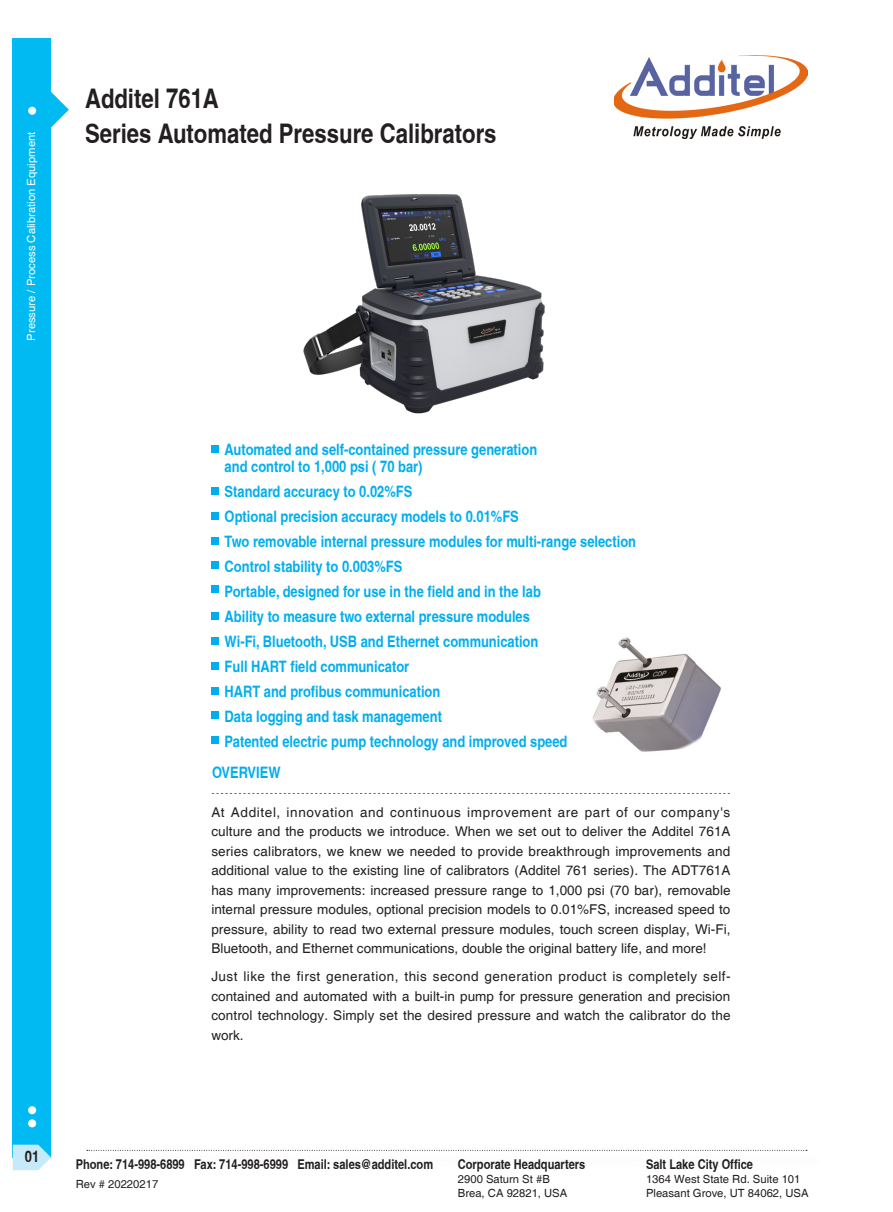
<style>
.page{position:relative;width:893px;height:1212px;background:#fff}
.page>*{position:absolute;margin:0;border:0;box-sizing:border-box;transform-origin:0 0}
.t1{font:700 condensed 27px "Helvetica";color:#231f20}
.t2{font:700 condensed 15.75px/16.5px "Helvetica";color:#00aeef}
.t3{font:700 condensed 15.75px "Helvetica";color:#231f20}
.t4{font:13.5px/19.5px "Helvetica";color:#231f20;text-align:justify}
.t5{font:700 condensed 13.5px "Helvetica";color:#231f20}
.t6{font:11.25px/13.5px "Helvetica";color:#231f20}
.t7{font:11.25px "Helvetica";color:#fff}
</style>
<div class="page">
<div style="left:13px;top:38px;width:38px;height:1119px;background:#00baf1"></div>
<svg style="left:51px;top:92px;width:18px;height:36px"></svg>
<div style="left:28px;top:107px;width:8px;height:8px;background:#fff;border-radius:50%"></div>
<div style="left:28px;top:1119px;width:8px;height:8px;background:#fff;border-radius:50%"></div>
<div style="left:28px;top:1106px;width:8px;height:8px;background:#fff;border-radius:50%"></div>
<svg style="left:13px;top:1145px;width:38px;height:25px"></svg>
<svg style="left:87px;top:1150px;width:720px;height:1px"></svg>
<img style="left:614px;top:56px;width:193px;height:83px">
<svg style="left:212px;top:793px;width:518px;height:1px"></svg>
<img style="left:303px;top:194px;width:242px;height:220px">
<img style="left:592px;top:637px;width:129px;height:115px">
<div style="left:211px;top:446px;width:8px;height:7px;background:#00aeef"></div>
<div style="left:211px;top:487px;width:8px;height:7px;background:#00aeef"></div>
<div style="left:211px;top:512px;width:8px;height:8px;background:#00aeef"></div>
<div style="left:211px;top:537px;width:8px;height:7px;background:#00aeef"></div>
<div style="left:211px;top:562px;width:8px;height:7px;background:#00aeef"></div>
<div style="left:212px;top:586px;width:7px;height:7px;background:#00aeef"></div>
<div style="left:211px;top:613px;width:8px;height:7px;background:#00aeef"></div>
<div style="left:211px;top:638px;width:8px;height:7px;background:#00aeef"></div>
<div style="left:211px;top:662px;width:8px;height:8px;background:#00aeef"></div>
<div style="left:211px;top:687px;width:8px;height:7px;background:#00aeef"></div>
<div style="left:212px;top:711px;width:7px;height:7px;background:#00aeef"></div>
<div style="left:212px;top:737px;width:7px;height:7px;background:#00aeef"></div>
<p class="t7" style="left:25px;top:341px;width:210px;rotate:-90deg">Pressure / Process Calibration Equipment</p>
<p class="t1" style="left:85px;top:82px;width:135px">Additel 761A</p>
<p class="t1" style="left:85px;top:117px;width:413px">Series Automated Pressure Calibrators</p>
<p class="t2" style="left:225px;top:441px;width:314px">Automated and self-contained pressure generation and control to 1,000 psi ( 70 bar)</p>
<p class="t2" style="left:225px;top:483px;width:189px">Standard accuracy to 0.02%FS</p>
<p class="t2" style="left:225px;top:508px;width:296px">Optional precision accuracy models to 0.01%FS</p>
<p class="t2" style="left:225px;top:533px;width:413px">Two removable internal pressure modules for multi-range selection</p>
<p class="t2" style="left:225px;top:558px;width:179px">Control stability to 0.003%FS</p>
<p class="t2" style="left:225px;top:583px;width:318px">Portable, designed for use in the field and in the lab</p>
<p class="t2" style="left:225px;top:608px;width:307px">Ability to measure two external pressure modules</p>
<p class="t2" style="left:225px;top:633px;width:315px">Wi-Fi, Bluetooth, USB and Ethernet communication</p>
<p class="t2" style="left:225px;top:658px;width:186px">Full HART field communicator</p>
<p class="t2" style="left:225px;top:683px;width:217px">HART and profibus communication</p>
<p class="t2" style="left:225px;top:708px;width:219px">Data logging and task management</p>
<p class="t2" style="left:225px;top:733px;width:344px">Patented electric pump technology and improved speed</p>
<p class="t2" style="left:212px;top:764px;width:70px">OVERVIEW</p>
<p class="t4" style="left:211px;top:803px;width:521px">At Additel, innovation and continuous improvement are part of our company's culture and the products we introduce. When we set out to deliver the Additel 761A series calibrators, we knew we needed to provide breakthrough improvements and additional value to the existing line of calibrators (Additel 761 series). The ADT761A has many improvements: increased pressure range to 1,000 psi (70 bar), removable internal pressure modules, optional precision models to 0.01%FS, increased speed to pressure, ability to read two external pressure modules, touch screen display, Wi-Fi, Bluetooth, and Ethernet communications, double the original battery life, and more!</p>
<p class="t4" style="left:211px;top:967px;width:521px">Just like the first generation, this second generation product is completely self&shy;contained and automated with a built-in pump for pressure generation and precision control technology. Simply set the desired pressure and watch the calibrator do the work.</p>
<p class="t3" style="left:25px;top:1147px;width:16px">01</p>
<p class="t5" style="left:76px;top:1156px;width:359px">Phone: 714-998-6899 Fax: 714-998-6999 Email: sales@additel.com</p>
<p class="t6" style="left:76px;top:1177px;width:84px">Rev # 20220217</p>
<p class="t5" style="left:458px;top:1156px;width:129px">Corporate Headquarters</p>
<p class="t6" style="left:458px;top:1173px;width:111px">2900 Saturn St #B<br>Brea, CA 92821, USA</p>
<p class="t5" style="left:646px;top:1156px;width:109px">Salt Lake City Office</p>
<p class="t6" style="left:646px;top:1173px;width:164px">1364 West State Rd. Suite 101<br>Pleasant Grove, UT 84062, USA</p>
</div>
